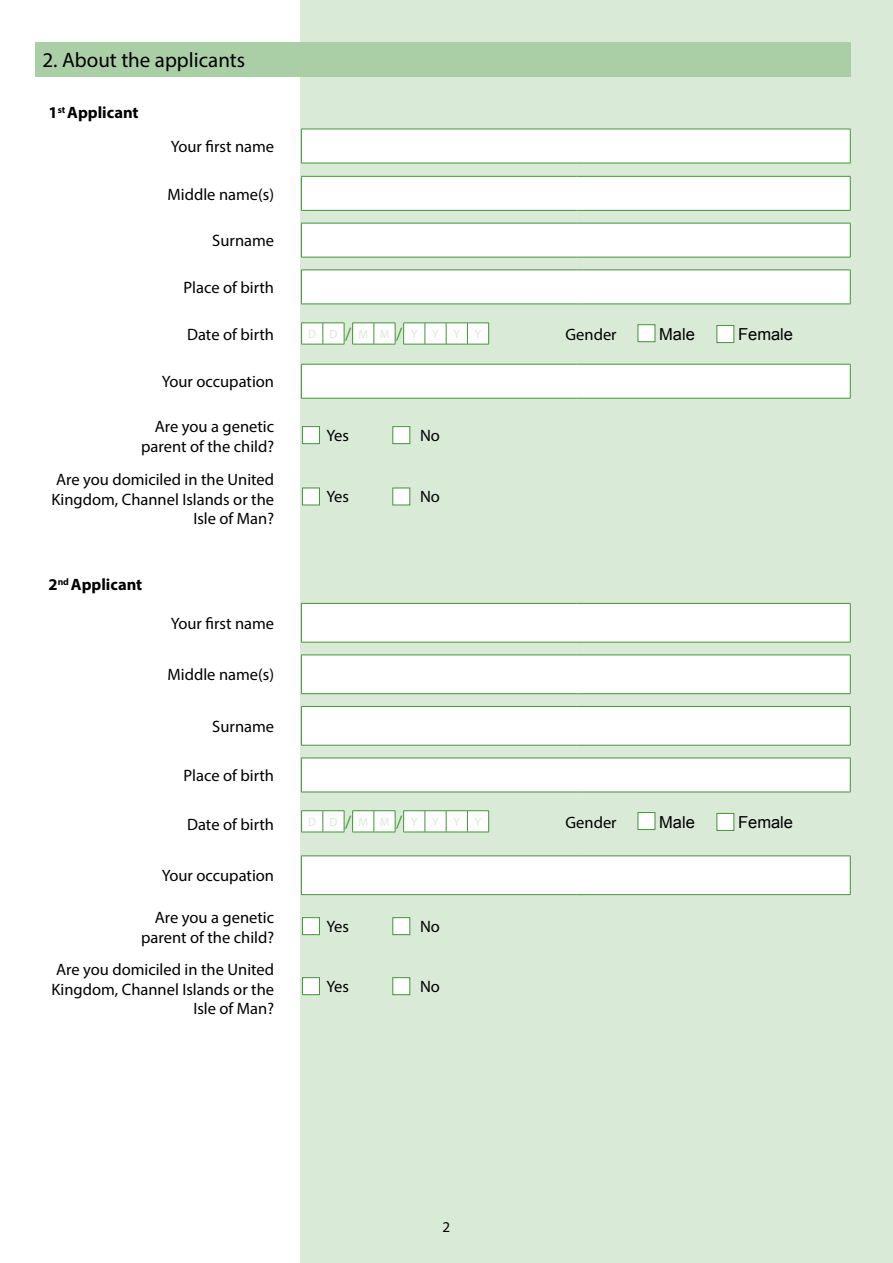
<style>
.page{position:relative;width:893px;height:1263px;background:#fff}
.page>*{position:absolute;margin:0;border:0;box-sizing:border-box;transform-origin:0 0}
.t1{font:21px "Myriad Pro";color:#000}
.t2{font:16.5px/19.5px "Myriad Pro";color:#000;text-align:right}
.t3{font:700 16.5px "Myriad Pro";color:#000}
.t4{font:16.5px "Arial";color:#000}
.t5{font:15px "Myriad Pro";color:#000}
.t6{font:12px "Myriad Pro";color:#d9ead7}
.s1{font-size:18px;color:#439539}
</style>
<div class="page">
<div style="left:300px;top:0;width:593px;height:1263px;background:#d9ead7"></div>
<div style="left:35px;top:43px;width:815px;height:34px;background:#aacfa6"></div>
<svg style="left:301px;top:130px;width:549px;height:764px"></svg>
<hr style="left:301px;top:129px;width:275px;height:1px;background:#439539">
<hr style="left:301px;top:129px;width:1px;height:34px;background:#439539">
<hr style="left:576px;top:129px;width:274px;height:1px;background:#439539">
<hr style="left:850px;top:129px;width:1px;height:34px;background:#439539">
<hr style="left:301px;top:163px;width:275px;height:1px;background:#439539">
<hr style="left:576px;top:163px;width:274px;height:1px;background:#439539">
<hr style="left:301px;top:603px;width:275px;height:1px;background:#439539">
<hr style="left:301px;top:604px;width:1px;height:38px;background:#439539">
<hr style="left:576px;top:603px;width:274px;height:1px;background:#439539">
<hr style="left:850px;top:604px;width:1px;height:38px;background:#439539">
<hr style="left:301px;top:642px;width:275px;height:1px;background:#439539">
<hr style="left:576px;top:642px;width:274px;height:1px;background:#439539">
<hr style="left:301px;top:364px;width:275px;height:1px;background:#439539">
<hr style="left:301px;top:364px;width:1px;height:34px;background:#439539">
<hr style="left:576px;top:364px;width:274px;height:1px;background:#439539">
<hr style="left:850px;top:364px;width:1px;height:34px;background:#439539">
<hr style="left:301px;top:398px;width:275px;height:1px;background:#439539">
<hr style="left:576px;top:398px;width:274px;height:1px;background:#439539">
<hr style="left:301px;top:856px;width:275px;height:1px;background:#439539">
<hr style="left:301px;top:856px;width:1px;height:38px;background:#439539">
<hr style="left:576px;top:856px;width:274px;height:1px;background:#439539">
<hr style="left:850px;top:856px;width:1px;height:38px;background:#439539">
<hr style="left:301px;top:894px;width:275px;height:1px;background:#439539">
<hr style="left:576px;top:894px;width:274px;height:1px;background:#439539">
<hr style="left:301px;top:270px;width:275px;height:1px;background:#439539">
<hr style="left:301px;top:270px;width:1px;height:34px;background:#439539">
<hr style="left:576px;top:270px;width:274px;height:1px;background:#439539">
<hr style="left:850px;top:270px;width:1px;height:34px;background:#439539">
<hr style="left:301px;top:304px;width:275px;height:1px;background:#439539">
<hr style="left:576px;top:304px;width:274px;height:1px;background:#439539">
<hr style="left:301px;top:223px;width:275px;height:1px;background:#439539">
<hr style="left:301px;top:223px;width:1px;height:34px;background:#439539">
<hr style="left:576px;top:223px;width:274px;height:1px;background:#439539">
<hr style="left:850px;top:223px;width:1px;height:34px;background:#439539">
<hr style="left:301px;top:257px;width:275px;height:1px;background:#439539">
<hr style="left:576px;top:257px;width:274px;height:1px;background:#439539">
<hr style="left:301px;top:176px;width:275px;height:1px;background:#439539">
<hr style="left:301px;top:177px;width:1px;height:33px;background:#439539">
<hr style="left:576px;top:176px;width:274px;height:1px;background:#439539">
<hr style="left:850px;top:177px;width:1px;height:33px;background:#439539">
<hr style="left:301px;top:210px;width:275px;height:1px;background:#439539">
<hr style="left:576px;top:210px;width:274px;height:1px;background:#439539">
<hr style="left:301px;top:655px;width:275px;height:1px;background:#439539">
<hr style="left:301px;top:655px;width:1px;height:38px;background:#439539">
<hr style="left:576px;top:655px;width:274px;height:1px;background:#439539">
<hr style="left:850px;top:655px;width:1px;height:38px;background:#439539">
<hr style="left:301px;top:693px;width:275px;height:1px;background:#439539">
<hr style="left:576px;top:693px;width:274px;height:1px;background:#439539">
<hr style="left:301px;top:706px;width:275px;height:1px;background:#439539">
<hr style="left:301px;top:707px;width:1px;height:38px;background:#439539">
<hr style="left:576px;top:706px;width:274px;height:1px;background:#439539">
<hr style="left:850px;top:707px;width:1px;height:38px;background:#439539">
<hr style="left:301px;top:745px;width:275px;height:1px;background:#439539">
<hr style="left:576px;top:745px;width:274px;height:1px;background:#439539">
<hr style="left:301px;top:758px;width:275px;height:1px;background:#439539">
<hr style="left:301px;top:758px;width:1px;height:34px;background:#439539">
<hr style="left:576px;top:758px;width:274px;height:1px;background:#439539">
<hr style="left:850px;top:758px;width:1px;height:34px;background:#439539">
<hr style="left:301px;top:792px;width:275px;height:1px;background:#439539">
<hr style="left:576px;top:792px;width:274px;height:1px;background:#439539">
<svg style="left:301px;top:323px;width:188px;height:22px"></svg>
<div style="left:638px;top:324px;width:17px;height:18px;background:#fff;border:1px solid #439539"></div>
<div style="left:717px;top:325px;width:17px;height:18px;background:#fff;border:1px solid #439539"></div>
<div style="left:302px;top:426px;width:18px;height:18px;background:#fff;border:1px solid #439539"></div>
<div style="left:393px;top:426px;width:17px;height:18px;background:#fff;border:1px solid #439539"></div>
<div style="left:302px;top:488px;width:18px;height:17px;background:#fff;border:1px solid #439539"></div>
<div style="left:393px;top:488px;width:17px;height:17px;background:#fff"></div>
<svg style="left:301px;top:810px;width:188px;height:23px"></svg>
<div style="left:638px;top:812px;width:17px;height:18px;background:#fff;border:1px solid #439539"></div>
<div style="left:717px;top:813px;width:17px;height:18px;background:#fff;border:1px solid #439539"></div>
<div style="left:302px;top:917px;width:18px;height:18px;background:#fff;border:1px solid #439539"></div>
<div style="left:393px;top:917px;width:17px;height:18px;background:#fff;border:1px solid #439539"></div>
<div style="left:302px;top:977px;width:18px;height:18px;background:#fff;border:1px solid #439539"></div>
<div style="left:393px;top:977px;width:17px;height:18px;background:#fff;border:1px solid #439539"></div>
<p class="t1" style="left:43px;top:47px;width:204px">2. About the applicants</p>
<p class="t3" style="left:49px;top:102px;width:92px">1<sup>st</sup> Applicant</p>
<p class="t2" style="left:171px;top:137px;width:105px">Your first name</p>
<p class="t2" style="left:167px;top:184px;width:108px">Middle name(s)</p>
<p class="t2" style="left:212px;top:231px;width:63px">Surname</p>
<p class="t2" style="left:183px;top:278px;width:92px">Place of birth</p>
<p class="t2" style="left:187px;top:325px;width:89px">Date of birth</p>
<p class="t6" style="left:308px;top:327px;width:175px">D D<span class="s1">/</span>MM<span class="s1">/</span>Y Y Y Y</p>
<p class="t2" style="left:566px;top:325px;width:53px">Gender</p>
<p class="t4" style="left:659px;top:323px;width:37px">Male</p>
<p class="t4" style="left:738px;top:323px;width:57px">Female</p>
<p class="t2" style="left:162px;top:372px;width:114px">Your occupation</p>
<p class="t2" style="left:141px;top:416px;width:134px">Are you a genetic parent of the child?</p>
<p class="t2" style="left:327px;top:426px;width:24px">Yes</p>
<p class="t2" style="left:420px;top:426px;width:21px">No</p>
<p class="t2" style="left:51px;top:470px;width:224px">Are you domiciled in the United<br>Kingdom, Channel Islands or the<br>Isle of Man?</p>
<p class="t2" style="left:327px;top:487px;width:24px">Yes</p>
<p class="t2" style="left:420px;top:487px;width:21px">No</p>
<p class="t3" style="left:49px;top:574px;width:95px">2<sup>nd</sup> Applicant</p>
<p class="t2" style="left:171px;top:613px;width:105px">Your first name</p>
<p class="t2" style="left:167px;top:665px;width:108px">Middle name(s)</p>
<p class="t2" style="left:212px;top:716px;width:63px">Surname</p>
<p class="t2" style="left:183px;top:766px;width:92px">Place of birth</p>
<p class="t2" style="left:187px;top:814px;width:89px">Date of birth</p>
<p class="t6" style="left:308px;top:814px;width:175px">D D<span class="s1">/</span>MM<span class="s1">/</span>Y Y Y Y</p>
<p class="t2" style="left:566px;top:812px;width:53px">Gender</p>
<p class="t4" style="left:659px;top:811px;width:37px">Male</p>
<p class="t4" style="left:738px;top:811px;width:57px">Female</p>
<p class="t2" style="left:162px;top:866px;width:114px">Your occupation</p>
<p class="t2" style="left:141px;top:907px;width:134px">Are you a genetic parent of the child?</p>
<p class="t2" style="left:327px;top:916px;width:24px">Yes</p>
<p class="t2" style="left:420px;top:916px;width:21px">No</p>
<p class="t2" style="left:51px;top:959px;width:224px">Are you domiciled in the United<br>Kingdom, Channel Islands or the<br>Isle of Man?</p>
<p class="t2" style="left:327px;top:977px;width:24px">Yes</p>
<p class="t2" style="left:420px;top:977px;width:21px">No</p>
<p class="t5" style="left:443px;top:1217px;width:9px">2</p>
</div>
